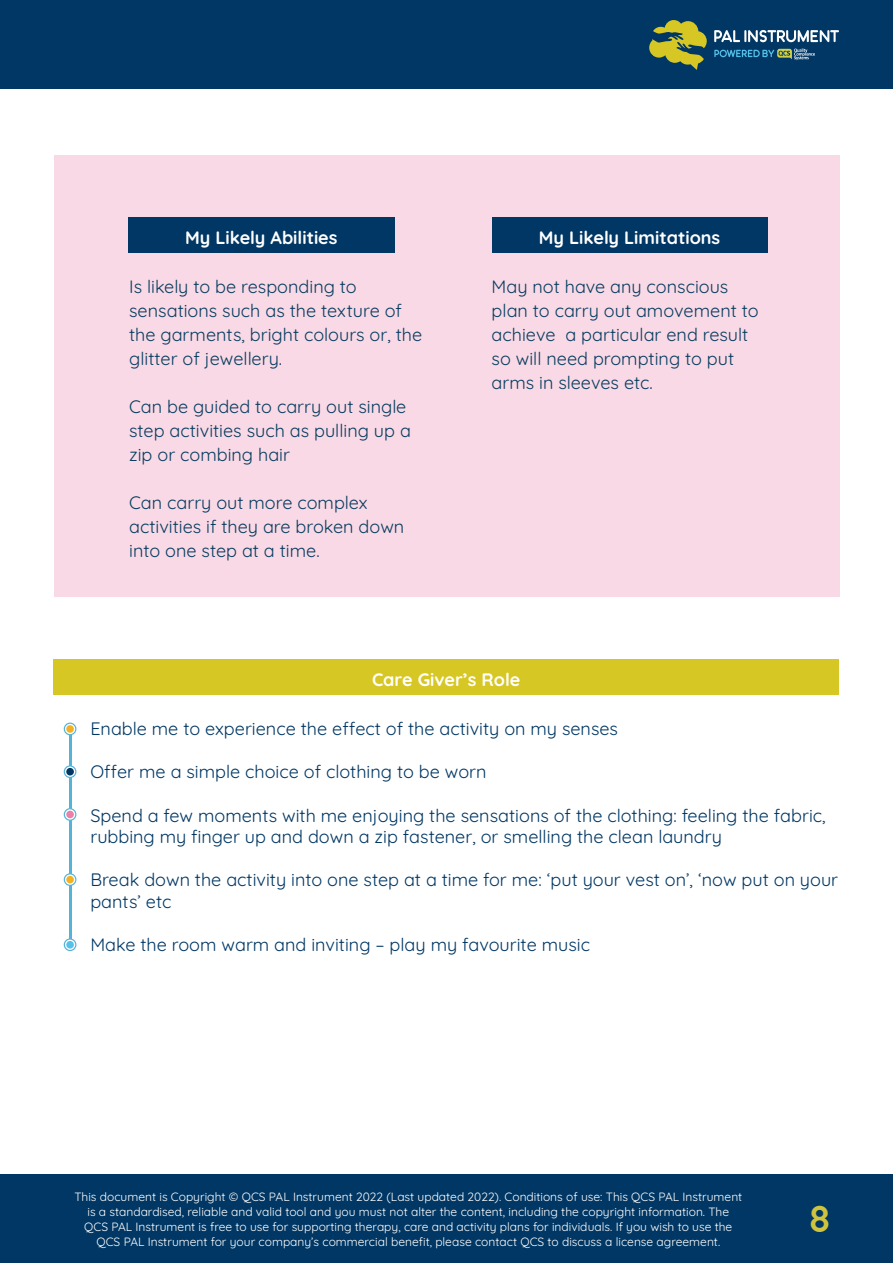
<style>
.page{position:relative;width:893px;height:1263px;background:#fff}
.page>*{position:absolute;margin:0;border:0;box-sizing:border-box;transform-origin:0 0}
.t1{font:300 37.5px "Quicksand";color:#cfc43d}
.t2{font:300 18px/24px "Quicksand";color:#083d60}
.t3{font:300 18px/21.6px "Quicksand";color:#003764}
.t4{font:300 18px "Quicksand";color:#fff}
.t5{font:300 12px/15px "Quicksand";color:#fff;text-align:center}
</style>
<div class="page">
<div style="left:0;top:0;width:893px;height:89px;background:#003764"></div>
<div style="left:0;top:1174px;width:893px;height:89px;background:#003764"></div>
<svg style="left:649px;top:20px;width:190px;height:50px"></svg>
<div style="left:54px;top:155px;width:785px;height:442px;background:#f9d9e5"></div>
<div style="left:128px;top:217px;width:267px;height:35px;background:#003764"></div>
<div style="left:492px;top:217px;width:275px;height:35px;background:#003764"></div>
<hr style="left:69px;top:733px;width:2px;height:211px;background:#54b3d6">
<div style="left:53px;top:660px;width:786px;height:35px;background:#d7c724"></div>
<div style="left:64px;top:723px;width:12px;height:12px;border:1px solid #54b3d6;border-radius:50%"></div>
<div style="left:66px;top:725px;width:8px;height:8px;background:#f4b223;border-radius:50%"></div>
<svg style="left:64px;top:809px;width:12px;height:11px"></svg>
<div style="left:64px;top:808px;width:12px;height:13px;border:1px solid #54b3d6;border-radius:50%"></div>
<div style="left:66px;top:811px;width:8px;height:7px;background:#eb80a8;border-radius:50%"></div>
<svg style="left:64px;top:766px;width:12px;height:11px"></svg>
<div style="left:64px;top:765px;width:12px;height:13px;border:1px solid #54b3d6;border-radius:50%"></div>
<div style="left:66px;top:768px;width:8px;height:7px;background:#003764;border-radius:50%"></div>
<svg style="left:64px;top:874px;width:12px;height:11px"></svg>
<div style="left:64px;top:873px;width:12px;height:13px;border:1px solid #54b3d6;border-radius:50%"></div>
<div style="left:66px;top:876px;width:8px;height:7px;background:#f4b223;border-radius:50%"></div>
<svg style="left:64px;top:939px;width:12px;height:11px"></svg>
<div style="left:64px;top:938px;width:12px;height:13px;border:1px solid #54b3d6;border-radius:50%"></div>
<div style="left:66px;top:941px;width:8px;height:7px;background:#57c1e9;border-radius:50%"></div>
<h2 class="t4" style="left:185px;top:223px;width:154px">My Likely Abilities</h2>
<h2 class="t4" style="left:539px;top:223px;width:183px">My Likely Limitations</h2>
<h2 class="t2" style="left:129px;top:272px;width:295px">Is likely to be responding to sensations such as the texture of the garments, bright colours or, the glitter of jewellery.</h2>
<h2 class="t2" style="left:129px;top:392px;width:283px">Can be guided to carry out single step activities such as pulling up a zip or combing hair</h2>
<h2 class="t2" style="left:129px;top:488px;width:277px">Can carry out more complex activities if they are broken down into one step at a time.</h2>
<h2 class="t2" style="left:492px;top:272px;width:269px">May not have any conscious plan to carry out amovement to achieve a particular end result so will need prompting to put arms in sleeves etc.</h2>
<h2 class="t4" style="left:372px;top:666px;width:150px">Care Giver’s Role</h2>
<h2 class="t3" style="left:90px;top:716px;width:529px">Enable me to experience the effect of the activity on my senses</h2>
<h2 class="t3" style="left:90px;top:759px;width:398px">Offer me a simple choice of clothing to be worn</h2>
<h2 class="t3" style="left:90px;top:803px;width:737px">Spend a few moments with me enjoying the sensations of the clothing: feeling the fabric, rubbing my finger up and down a zip fastener, or smelling the clean laundry</h2>
<h2 class="t3" style="left:90px;top:867px;width:749px">Break down the activity into one step at a time for me: ‘put your vest on’, ‘now put on your pants’ etc</h2>
<h2 class="t3" style="left:90px;top:932px;width:501px">Make the room warm and inviting – play my favourite music</h2>
<p class="t5" style="left:74px;top:1187px;width:669px">This document is Copyright © QCS PAL Instrument 2022 (Last updated 2022). Conditions of use: This QCS PAL Instrument is a standardised, reliable and valid tool and you must not alter the content, including the copyright information. The QCS PAL Instrument is free to use for supporting therapy, care and activity plans for individuals. If you wish to use the QCS PAL Instrument for your company’s commercial benefit, please contact QCS to discuss a license agreement.</p>
<h1 class="t1" style="left:809px;top:1190px;width:22px">8</h1>
</div>
